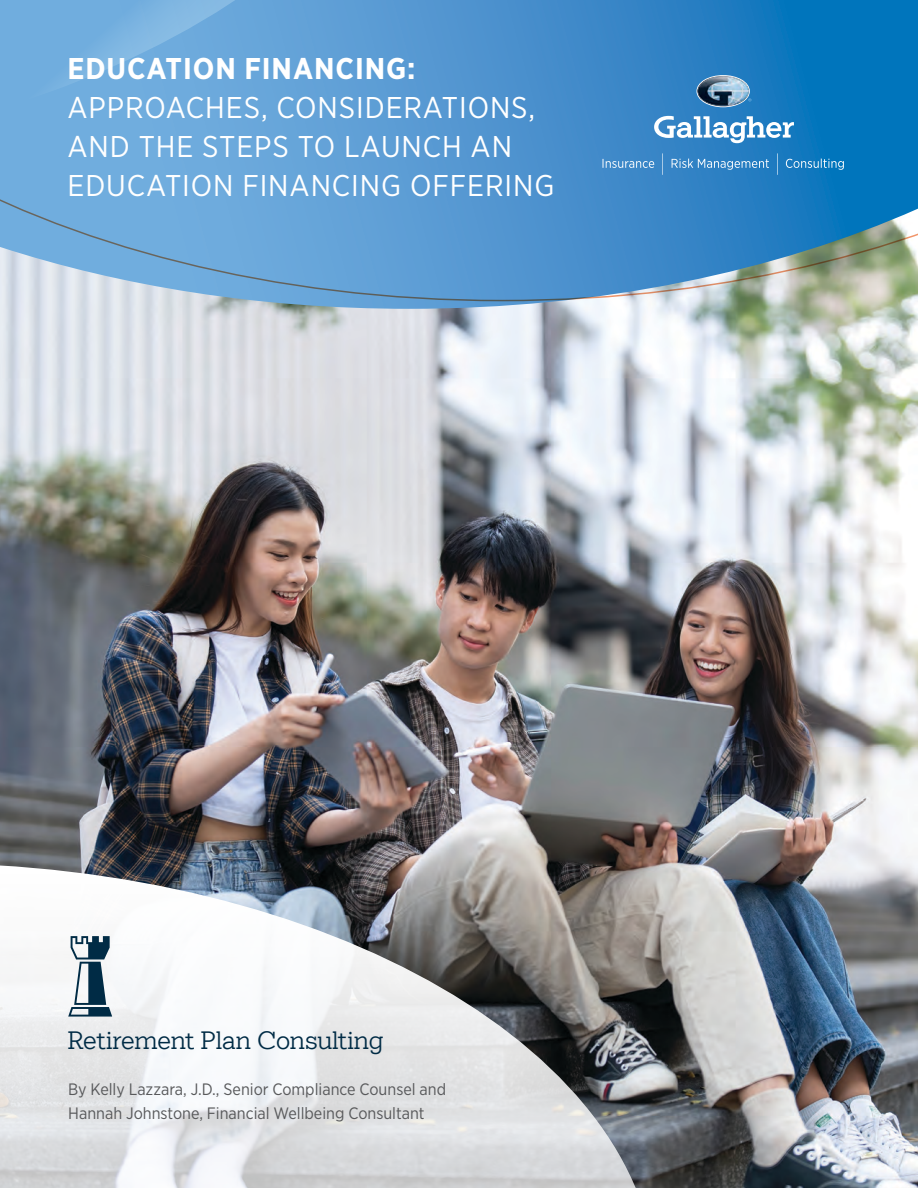
<style>
.page{position:relative;width:918px;height:1188px;background:#fff}
.page>*{position:absolute;margin:0;border:0;box-sizing:border-box;transform-origin:0 0}
.t1{font:30px/39px "Gotham Narrow";letter-spacing:.03em;color:#fff}
.t2{font:700 30px "Gotham Narrow";letter-spacing:.03em;color:#fff}
.t3{font:300 24px "Gallagher Slab";letter-spacing:-.01em;color:#002b45}
.t4{font:16.5px/24px "Gotham Narrow";color:#58595b}
</style>
<div class="page">
<img style="left:0;top:309px;width:918px;height:879px">
<svg style="left:0;top:301px;width:914px;height:8px;background:#b1c5cf"></svg>
<svg style="left:0;top:0;width:918px;height:301px;background:#5599ce"></svg>
<svg style="left:0;top:863px;width:656px;height:325px"></svg>
<svg style="left:654px;top:116px;width:140px;height:27px"></svg>
<svg style="left:696px;top:75px;width:55px;height:32px"></svg>
<img style="left:697px;top:76px;width:52px;height:30px">
<svg style="left:603px;top:159px;width:51px;height:9px"></svg>
<svg style="left:672px;top:159px;width:97px;height:11px"></svg>
<svg style="left:786px;top:159px;width:58px;height:11px"></svg>
<svg style="left:777px;top:153px;width:1px;height:22px"></svg>
<svg style="left:662px;top:153px;width:1px;height:22px"></svg>
<svg style="left:68px;top:936px;width:44px;height:81px"></svg>
<h1 class="t2" style="left:68px;top:49px;width:350px">EDUCATION FINANCING:</h1>
<h1 class="t1" style="left:68px;top:88px;width:488px">APPROACHES, CONSIDERATIONS,<br>AND THE STEPS TO LAUNCH AN<br>EDUCATION FINANCING OFFERING</h1>
<h2 class="t3" style="left:68px;top:1026px;width:318px">Retirement Plan Consulting</h2>
<p class="t4" style="left:68px;top:1077px;width:379px">By Kelly Lazzara, J.D., Senior Compliance Counsel and<br>Hannah Johnstone, Financial Wellbeing Consultant</p>
</div>
